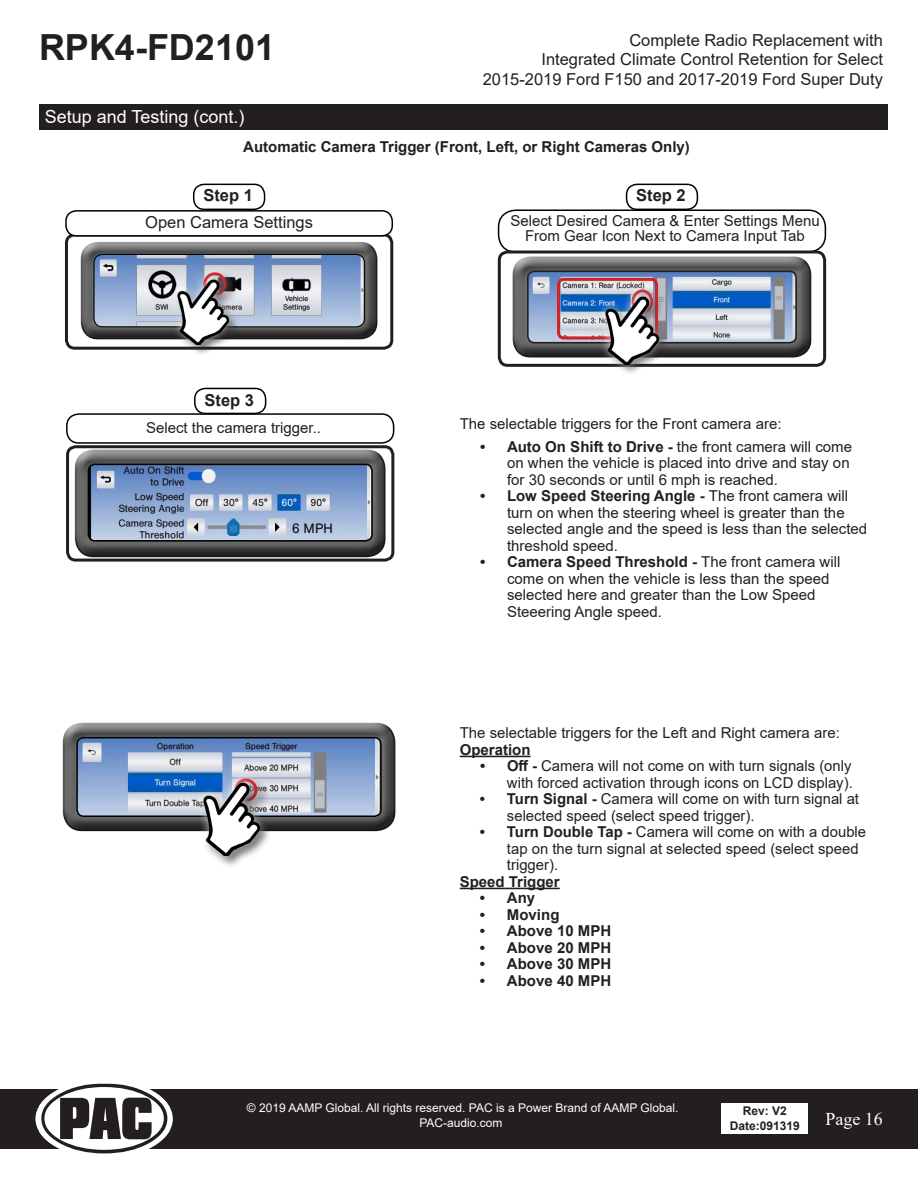
<style>
.page{position:relative;width:918px;height:1188px;background:#fff}
.page>*{position:absolute;margin:0;border:0;box-sizing:border-box;transform-origin:0 0}
.t1{font:700 36px "Arial";color:#231f20}
.t2{font:18px "Arial";color:#fff}
.t3{font:18px "Times New Roman";color:#fff}
.t4{font:16.5px/19.8px "Arial";color:#231f20;text-align:right}
.t5{font:700 16.5px "Arial";color:#231f20}
.t6{font:15px/16.5px "Arial";color:#231f20}
.t7{font:700 15px "Arial";color:#231f20}
.t8{font:12px/14.4px "Arial";color:#fff;text-align:center}
.t9{font:700 12px/14.4px "Arial";color:#231f20;text-align:center}
.s1{font-weight:700}
</style>
<div class="page">
<div style="left:0;top:1089px;width:918px;height:60px;background:#231f20"></div>
<svg style="left:39px;top:1083px;width:130px;height:71px"></svg>
<div style="left:721px;top:1104px;width:87px;height:30px;background:#fff"></div>
<hr style="left:460px;top:756px;width:71px;height:1px;background:#231f20">
<hr style="left:460px;top:888px;width:100px;height:1px;background:#231f20">
<div style="left:62px;top:720px;width:334px;height:100px;background:#fff;opacity:.75"></div>
<div style="left:62px;top:726px;width:334px;height:106px;background:#231f20;opacity:.75"></div>
<img style="left:77px;top:738px;width:302px;height:78px">
<div style="left:76px;top:737px;width:306px;height:80px;border:2px solid #000;border-radius:7px"></div>
<div style="left:231px;top:776px;width:39px;height:38px;background:#231f20;opacity:.75"></div>
<div style="left:225px;top:769px;width:42px;height:42px;background:#fff;opacity:.75"></div>
<div style="left:200px;top:780px;width:72px;height:88px;background:#231f20;opacity:.75"></div>
<div style="left:194px;top:774px;width:75px;height:91px;background:#fff;opacity:.75"></div>
<img style="left:203px;top:783px;width:58px;height:73px">
<div style="left:75px;top:447px;width:312px;height:99px;background:#fff;opacity:.75"></div>
<div style="left:75px;top:453px;width:312px;height:105px;background:#231f20;opacity:.75"></div>
<img style="left:88px;top:464px;width:284px;height:77px">
<div style="left:88px;top:464px;width:285px;height:78px;border:2px solid #000;border-radius:7px"></div>
<div style="left:66px;top:413px;width:328px;height:31px;border:2px solid #000;border-radius:12px"></div>
<div style="left:194px;top:388px;width:72px;height:26px;border:2px solid #000;border-radius:10px"></div>
<div style="left:66px;top:445px;width:328px;height:117px;border:3px solid #231f20;border-radius:8px"></div>
<div style="left:39px;top:105px;width:848px;height:25px;background:#231f20"></div>
<div style="left:80px;top:240px;width:299px;height:89px;background:#fff;opacity:.75"></div>
<div style="left:80px;top:245px;width:299px;height:96px;background:#231f20;opacity:.75"></div>
<img style="left:94px;top:254px;width:270px;height:73px">
<div style="left:93px;top:254px;width:272px;height:73px;border:1px solid #000;border-radius:9px"></div>
<div style="left:200px;top:269px;width:39px;height:39px;background:#d8dbe3"></div>
<div style="left:194px;top:263px;width:42px;height:42px;background:#fff;opacity:.75"></div>
<div style="left:175px;top:277px;width:65px;height:80px;background:#231f20;opacity:.75"></div>
<div style="left:170px;top:272px;width:66px;height:81px;background:#fff;opacity:.75"></div>
<img style="left:177px;top:279px;width:52px;height:66px">
<div style="left:65px;top:233px;width:328px;height:117px;border:3px solid #231f20;border-radius:8px"></div>
<div style="left:66px;top:211px;width:326px;height:25px;background:#fff;border-radius:10px"></div>
<div style="left:65px;top:210px;width:328px;height:27px;border:2px solid #000;border-radius:10px"></div>
<div style="left:193px;top:184px;width:72px;height:26px;border:2px solid #000;border-radius:10px"></div>
<div style="left:512px;top:254px;width:300px;height:93px;background:#fff;opacity:.75"></div>
<div style="left:512px;top:260px;width:300px;height:98px;background:#231f20;opacity:.75"></div>
<img style="left:528px;top:271px;width:268px;height:72px">
<div style="left:527px;top:271px;width:270px;height:73px;border:2px solid #231f20;border-radius:7px"></div>
<div style="left:629px;top:287px;width:36px;height:38px;background:#bac1c7"></div>
<div style="left:623px;top:281px;width:39px;height:42px;background:#fff;opacity:.75"></div>
<div style="left:498px;top:209px;width:328px;height:44px;border:2px solid #000;border-radius:17px"></div>
<div style="left:626px;top:184px;width:72px;height:26px;border:2px solid #000;border-radius:10px"></div>
<div style="left:498px;top:251px;width:328px;height:116px;border:3px solid #231f20;border-radius:8px"></div>
<div style="left:557px;top:278px;width:101px;height:61px;border:3px solid #d1232a;border-radius:5px"></div>
<div style="left:602px;top:294px;width:68px;height:82px;background:#231f20;opacity:.75"></div>
<div style="left:597px;top:288px;width:70px;height:85px;background:#fff;opacity:.75"></div>
<img style="left:605px;top:297px;width:54px;height:67px">
<h1 class="t1" style="left:39px;top:22px;width:238px">RPK4-FD2101</h1>
<p class="t4" style="left:483px;top:30px;width:402px">Complete Radio Replacement with<br>Integrated Climate Control Retention for Select<br>2015-2019 Ford F150 and 2017-2019 Ford Super Duty</p>
<p class="t2" style="left:45px;top:105px;width:201px">Setup and Testing (cont.)</p>
<p class="t7" style="left:243px;top:136px;width:448px">Automatic Camera Trigger (Front, Left, or Right Cameras Only)</p>
<p class="t5" style="left:203px;top:184px;width:51px">Step 1</p>
<p class="t5" style="left:636px;top:184px;width:51px">Step 2</p>
<p class="t4" style="left:145px;top:212px;width:169px">Open Camera Settings</p>
<p class="t6" style="left:510px;top:213px;width:311px;line-height:15px;text-align:center">Select Desired Camera &amp; Enter Settings Menu<br>From Gear Icon Next to Camera Input Tab</p>
<p class="t5" style="left:205px;top:388px;width:51px">Step 3</p>
<p class="t6" style="left:146px;top:419px;width:177px">Select the camera trigger..</p>
<p class="t6" style="left:460px;top:415px;width:323px">The selectable triggers for the Front camera are:</p>
<p class="t6" style="left:507px;top:438px;width:347px;text-indent:-27px"><span class="s1">• Auto On Shift to Drive -</span> the front camera will come on when the vehicle is placed into drive and stay on for 30 seconds or until 6 mph is reached.</p>
<p class="t6" style="left:507px;top:488px;width:362px;text-indent:-27px"><span class="s1">• Low Speed Steering Angle -</span> The front camera will turn on when the steering wheel is greater than the selected angle and the speed is less than the selected threshold speed.</p>
<p class="t6" style="left:507px;top:554px;width:335px;text-indent:-27px"><span class="s1">• Camera Speed Threshold -</span> The front camera will come on when the vehicle is less than the speed selected here and greater than the Low Speed Steeering Angle speed.</p>
<p class="t6" style="left:460px;top:725px;width:382px">The selectable triggers for the Left and Right camera are:</p>
<p class="t7" style="left:460px;top:739px;width:72px">Operation</p>
<p class="t6" style="left:480px;top:758px;width:374px;text-align:right"><span class="s1">• Off -</span> Camera will not come on with turn signals (only with forced activation through icons on LCD display).</p>
<p class="t6" style="left:507px;top:791px;width:354px;text-indent:-27px"><span class="s1">• Turn Signal -</span> Camera will come on with turn signal at selected speed (select speed trigger).</p>
<p class="t6" style="left:507px;top:824px;width:361px;text-indent:-27px"><span class="s1">• Turn Double Tap -</span> Camera will come on with a double tap on the turn signal at selected speed (select speed trigger).</p>
<p class="t7" style="left:460px;top:871px;width:102px">Speed Trigger</p>
<p class="t7" style="left:480px;top:888px;width:57px">• Any</p>
<p class="t7" style="left:480px;top:904px;width:81px">• Moving</p>
<p class="t7" style="left:480px;top:921px;width:133px">• Above 10 MPH</p>
<p class="t7" style="left:480px;top:937px;width:133px">• Above 20 MPH</p>
<p class="t7" style="left:480px;top:954px;width:133px">• Above 30 MPH</p>
<p class="t7" style="left:480px;top:970px;width:133px">• Above 40 MPH</p>
<p class="t8" style="left:247px;top:1101px;width:433px">© 2019 AAMP Global. All rights reserved. PAC is a Power Brand of AAMP Global.<br>PAC-audio.com</p>
<p class="t3" style="left:825px;top:1106px;width:59px">Page 16</p>
<p class="t9" style="left:730px;top:1104px;width:72px">Rev: V2<br>Date:091319</p>
</div>
